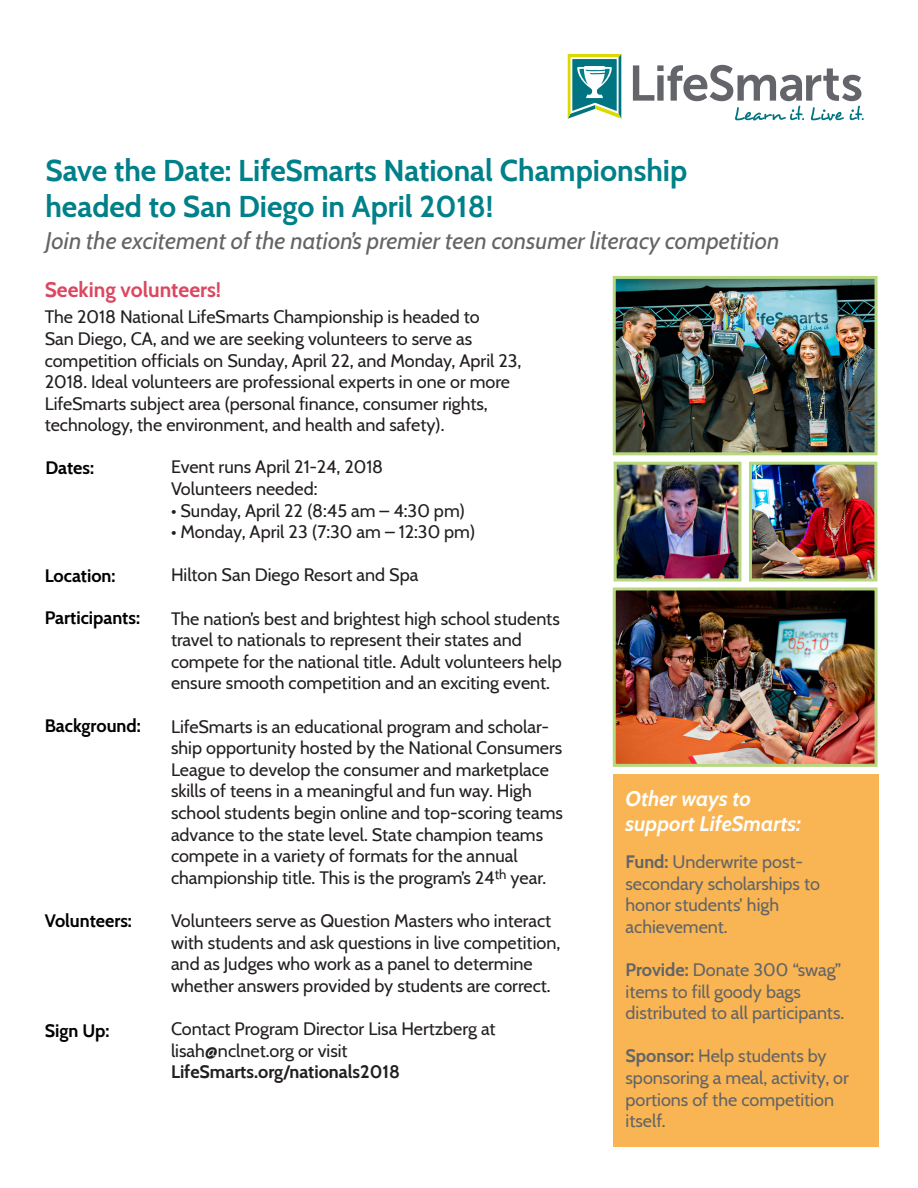
<style>
.page{position:relative;width:918px;height:1188px;background:#fff}
.page>*{position:absolute;margin:0;border:0;box-sizing:border-box;transform-origin:0 0}
.t1{font:700 30px "Cabin";color:#008089}
.t2{font:italic 24px "Cabin";color:#636466}
.t3{font:italic 700 21px "Cabin";color:#fff}
.t4{font:700 21px "Cabin";color:#db4760}
.t5{font:18px/21.6px "Cabin";color:#231f20}
.t6{font:18px/21.6px "Cabin";color:#636466}
.t7{font:700 18px "Cabin";color:#000}
.t8{font:700 18px/21.6px "Cabin";color:#231f20}
.s1{font-weight:400}
.s2{font-weight:700}
</style>
<div class="page">
<svg style="left:633px;top:65px;width:231px;height:56px"></svg>
<svg style="left:568px;top:54px;width:53px;height:65px"></svg>
<img style="left:617px;top:280px;width:257px;height:171px">
<div style="left:613px;top:276px;width:265px;height:179px;border:3px solid #b7d87f"></div>
<div style="left:613px;top:774px;width:265px;height:373px;background:#f9b553"></div>
<img style="left:617px;top:591px;width:257px;height:172px">
<div style="left:613px;top:587px;width:265px;height:180px;border:3px solid #b7d87f"></div>
<img style="left:618px;top:466px;width:119px;height:111px">
<div style="left:614px;top:462px;width:127px;height:119px;border:3px solid #b7d87f"></div>
<img style="left:753px;top:466px;width:120px;height:111px">
<div style="left:749px;top:462px;width:128px;height:119px;border:3px solid #b7d87f"></div>
<p class="t1" style="left:45px;top:147px;width:643px">Save the Date: LifeSmarts National Championship</p>
<p class="t1" style="left:45px;top:183px;width:449px">headed to San Diego in April 2018!</p>
<p class="t2" style="left:45px;top:221px;width:736px">Join the excitement of the nation’s premier teen consumer literacy competition</p>
<p class="t4" style="left:45px;top:273px;width:178px">Seeking volunteers!</p>
<p class="t5" style="left:45px;top:305px;width:478px">The 2018 National LifeSmarts Championship is headed to<br>San Diego, CA, and we are seeking volunteers to serve as competition officials on Sunday, April 22, and Monday, April 23, 2018. Ideal volunteers are professional experts in one or more LifeSmarts subject area (personal finance, consumer rights, technology, the environment, and health and safety).</p>
<p class="t7" style="left:45px;top:453px;width:50px">Dates:</p>
<p class="t5" style="left:171px;top:455px;width:214px">Event runs April 21-24, 2018<br>Volunteers needed:</p>
<p class="t5" style="left:171px;top:498px;width:295px">• Sunday, April 22 (8:45 am – 4:30 pm)</p>
<p class="t5" style="left:171px;top:520px;width:306px">• Monday, April 23 (7:30 am – 12:30 pm)</p>
<p class="t5" style="left:171px;top:563px;width:249px">Hilton San Diego Resort and Spa</p>
<p class="t5" style="left:171px;top:606px;width:390px">The nation’s best and brightest high school students travel to nationals to represent their states and</p>
<p class="t5" style="left:171px;top:649px;width:392px">compete for the national title. Adult volunteers help ensure smooth competition and an exciting event.</p>
<p class="t5" style="left:171px;top:714px;width:393px">LifeSmarts is an educational program and scholar&shy;ship opportunity hosted by the National Consumers League to develop the consumer and marketplace skills of teens in a meaningful and fun way. High school students begin online and top-scoring teams advance to the state level. State champion teams compete in a variety of formats for the annual championship title. This is the program’s 24<sup>th</sup> year.</p>
<p class="t5" style="left:171px;top:909px;width:391px">Volunteers serve as Question Masters who interact with students and ask questions in live competition, and as Judges who work as a panel to determine whether answers provided by students are correct.</p>
<p class="t5" style="left:171px;top:1017px;width:326px">Contact Program Director Lisa Hertzberg at</p>
<p class="t8" style="left:171px;top:1038px;width:230px"><span class="s1">lisah@nclnet.org or visit<br></span>LifeSmarts.org/nationals2018</p>
<p class="t7" style="left:45px;top:562px;width:72px">Location:</p>
<p class="t7" style="left:45px;top:603px;width:97px">Participants:</p>
<p class="t7" style="left:45px;top:711px;width:98px">Background:</p>
<p class="t7" style="left:45px;top:907px;width:89px">Volunteers:</p>
<p class="t7" style="left:45px;top:1017px;width:66px">Sign Up:</p>
<p class="t3" style="left:626px;top:782px;width:127px">Other ways to</p>
<p class="t3" style="left:626px;top:807px;width:177px">support LifeSmarts:</p>
<p class="t6" style="left:626px;top:850px;width:179px"><span class="s2">Fund:</span> Underwrite post-</p>
<p class="t6" style="left:626px;top:871px;width:196px">secondary scholarships to honor students’ high</p>
<p class="t6" style="left:626px;top:914px;width:104px">achievement.</p>
<p class="t6" style="left:626px;top:958px;width:217px"><span class="s2">Provide:</span> Donate 300 “swag” items to fill goody bags</p>
<p class="t6" style="left:626px;top:1001px;width:220px">distributed to all participants.</p>
<p class="t6" style="left:626px;top:1044px;width:225px"><span class="s2">Sponsor:</span> Help students by sponsoring a meal, activity, or portions of the competition itself.</p>
</div>
